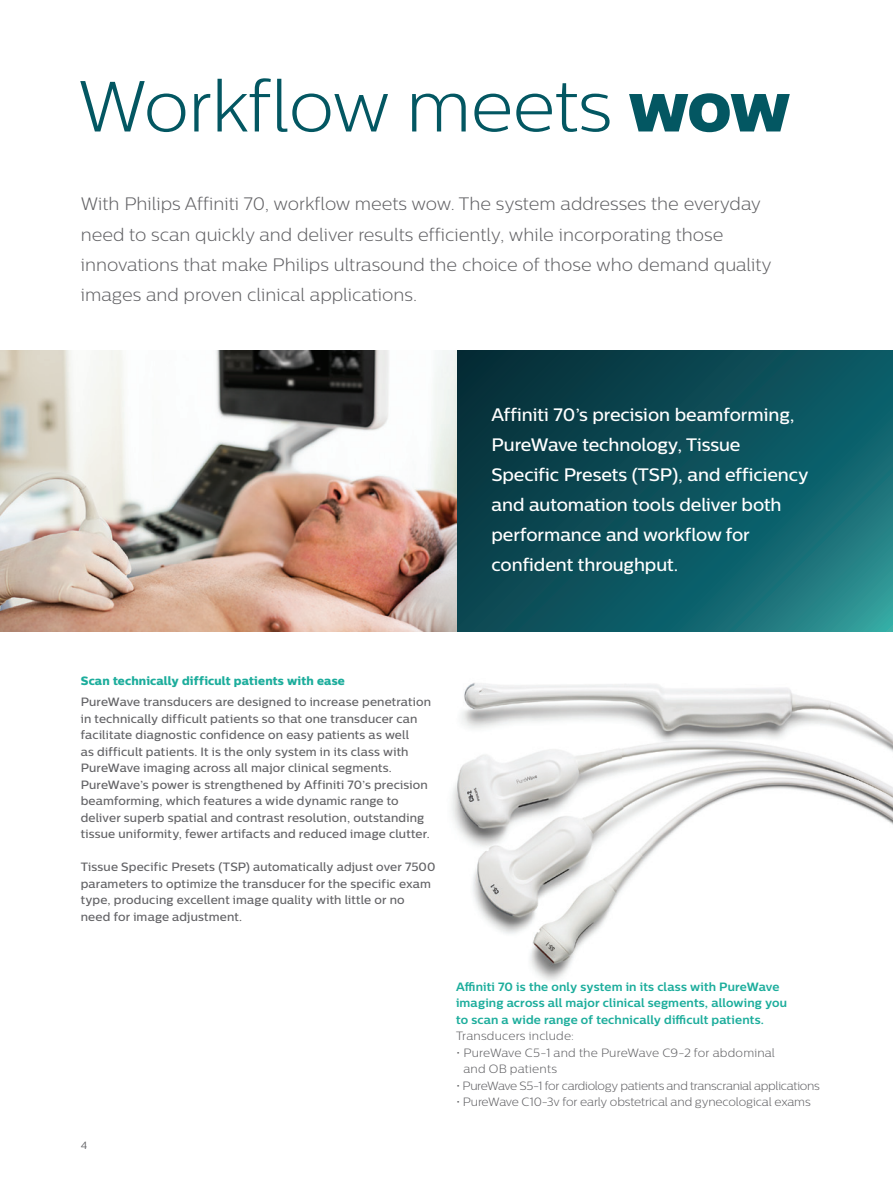
<style>
.page{position:relative;width:893px;height:1187px;background:#fff}
.page>*{position:absolute;margin:0;border:0;box-sizing:border-box;transform-origin:0 0}
.t1{font:300 72px "Centrale Sans";letter-spacing:-.01em;color:#035762}
.t2{font:300 18px/30px "Centrale Sans";color:#636366}
.t3{font:500 18px/30px "Centrale Sans";letter-spacing:-.005em;color:#fff}
.t4{font:500 12px/16.5px "Centrale Sans";letter-spacing:.01em;color:#636366}
.t5{font:700 12px/16.5px "Centrale Sans";letter-spacing:.01em;color:#1cad9c}
.t6{font:300 12px "Centrale Sans";letter-spacing:-.01em;color:#636366}
.t7{font:300 12px/16.5px "Centrale Sans";letter-spacing:.015em;color:#636366}
.t8{font:12px "Centrale Sans X Bold";letter-spacing:.01em;color:#1cad9c}
.t9{font:10.5px "Centrale Sans";color:#636366}
.s1{font-family:"Centrale Sans X Bold";font-weight:400}
</style>
<div class="page">
<img style="left:451px;top:683px;width:442px;height:298px">
<svg style="left:456px;top:351px;width:437px;height:280px;background:#0f545d"></svg>
<img style="left:0;top:351px;width:456px;height:280px">
<hr style="left:892px;top:846px;width:1px;height:340px;background:#ddf2f8">
<h1 class="t1" style="left:78px;top:65px;width:715px">Workflow meets <span class="s1">wow</span></h1>
<p class="t2" style="left:81px;top:189px;width:692px">With Philips Affiniti 70, workflow meets wow. The system addresses the everyday need to scan quickly and deliver results efficiently, while incorporating those innovations that make Philips ultrasound the choice of those who demand quality images and proven clinical applications.</p>
<h2 class="t3" style="left:492px;top:399px;width:319px">Affiniti 70’s precision beamforming,<br>PureWave technology, Tissue<br>Specific Presets (TSP), and efficiency and automation tools deliver both performance and workflow for confident throughput.</h2>
<p class="t8" style="left:81px;top:673px;width:266px">Scan technically difficult patients with ease</p>
<p class="t4" style="left:81px;top:693px;width:352px">PureWave transducers are designed to increase penetration in technically difficult patients so that one transducer can facilitate diagnostic confidence on easy patients as well<br>as difficult patients. It is the only system in its class with PureWave imaging across all major clinical segments.<br>PureWave’s power is strengthened by Affiniti 70’s precision beamforming, which features a wide dynamic range to deliver superb spatial and contrast resolution, outstanding tissue uniformity, fewer artifacts and reduced image clutter.</p>
<p class="t4" style="left:81px;top:858px;width:356px">Tissue Specific Presets (TSP) automatically adjust over 7500 parameters to optimize the transducer for the specific exam type, producing excellent image quality with little or no need for image adjustment.</p>
<p class="t9" style="left:81px;top:1138px;width:8px">4</p>
<p class="t5" style="left:456px;top:977px;width:333px">Affiniti 70 is the only system in its class with PureWave imaging across all major clinical segments, allowing you to scan a wide range of technically difficult patients.</p>
<p class="t7" style="left:456px;top:1027px;width:119px">Transducers include:</p>
<p class="t7" style="left:463px;top:1043px;width:313px;text-indent:-7px">• PureWave C5-1 and the PureWave C9-2 for abdominal and OB patients</p>
<p class="t6" style="left:456px;top:1078px;width:365px">• PureWave S5-1 for cardiology patients and transcranial applications</p>
<p class="t6" style="left:456px;top:1095px;width:356px">• PureWave C10-3v for early obstetrical and gynecological exams</p>
</div>
